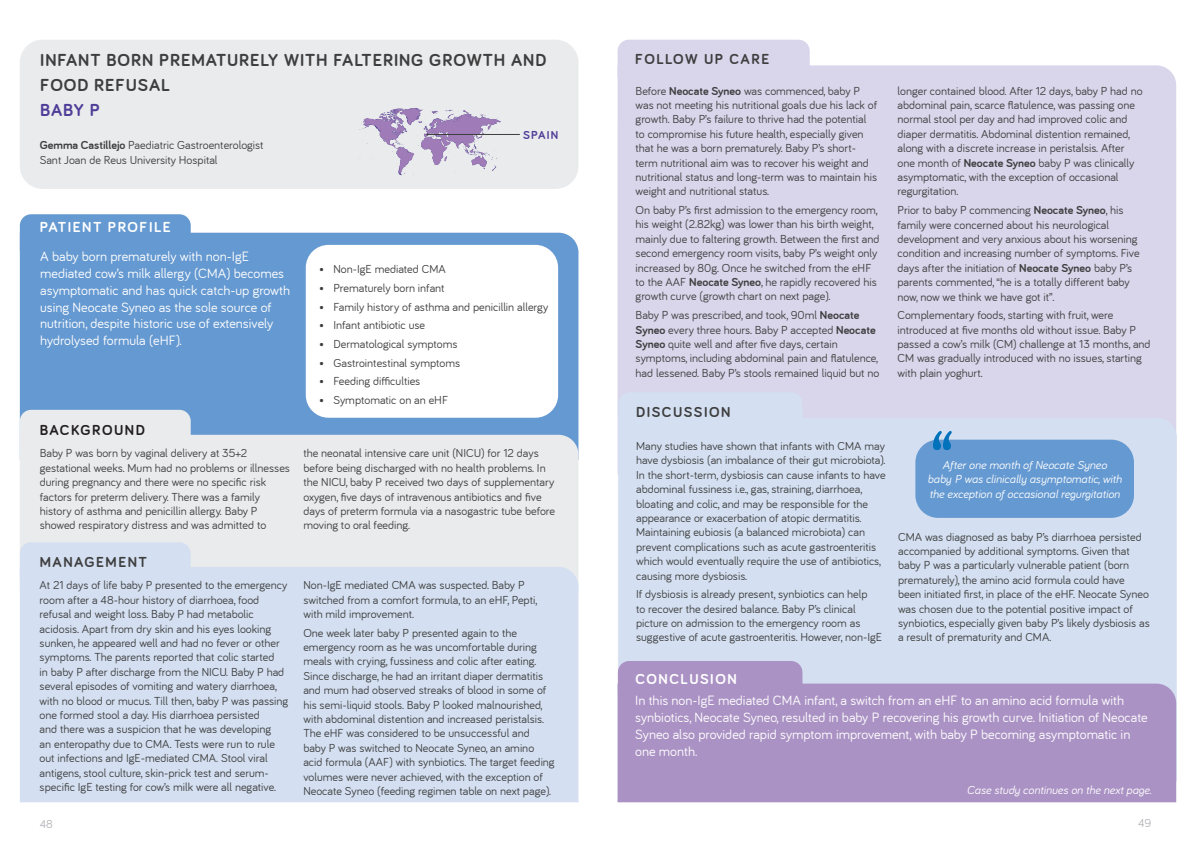
<style>
.page{position:relative;width:1191px;height:842px;background:#fff}
.page>*{position:absolute;margin:0;border:0;box-sizing:border-box;transform-origin:0 0}
.t1{font:700 18px/25px "Bariol";letter-spacing:.05em;color:#3e3e3f}
.t2{font:700 18px "Bariol";color:#4f3d99}
.t3{font:700 15px "Bariol";letter-spacing:.1em;color:#3e3e3f}
.t4{font:700 15px "Bariol";letter-spacing:.1em;color:#fff}
.t5{font:700 15px "Bariol";letter-spacing:.1em;color:#231f20}
.t6{font:14px/16.8px "Bariol";color:#fff}
.t7{font:12px/14.4px "Bariol";color:#3e3e3f}
.t8{font:italic 12px/14.4px "Bariol";color:#fff;text-align:center}
.t9{font:700 12px "Bariol";letter-spacing:.1em;color:#4f3d99}
.t10{font:12px "Bariol";color:#b2b3b7}
.s1{font-weight:700}
</style>
<div class="page">
<div style="left:617px;top:65px;width:559px;height:409px;background:#d9d5ea"></div>
<div style="left:20px;top:233px;width:558px;height:202px;background:#6599d1"></div>
<div style="left:618px;top:418px;width:558px;height:266px;background:#d4e0f1"></div>
<div style="left:617px;top:684px;width:559px;height:118px;background:#ab92c4"></div>
<div style="left:20px;top:435px;width:558px;height:132px;background:#eaebec"></div>
<div style="left:20px;top:410px;width:171px;height:38px;background:#eaebec"></div>
<div style="left:20px;top:214px;width:171px;height:37px;background:#6599d1"></div>
<div style="left:20px;top:567px;width:558px;height:235px;background:#d4e0f1"></div>
<div style="left:20px;top:542px;width:171px;height:38px;background:#d4e0f1"></div>
<div style="left:618px;top:392px;width:184px;height:38px;background:#d4e0f1"></div>
<div style="left:618px;top:661px;width:184px;height:33px;background:#ab92c4"></div>
<div style="left:915px;top:440px;width:219px;height:78px;background:#6599d1;border-radius:23px"></div>
<div style="left:306px;top:245px;width:252px;height:173px;background:#fff;border-radius:23px"></div>
<div style="left:617px;top:40px;width:192px;height:37px;background:#d9d5ea"></div>
<div style="left:20px;top:40px;width:558px;height:149px;background:#eaebec;border-radius:23px"></div>
<img style="left:358px;top:108px;width:143px;height:68px">
<hr style="left:427px;top:134px;width:92px;height:1px;background:#3e3e3f">
<svg style="left:933px;top:431px;width:18px;height:19px"></svg>
<h1 class="t1" style="left:40px;top:48px;width:508px">INFANT BORN PREMATURELY WITH FALTERING GROWTH AND<br>FOOD REFUSAL</h1>
<h1 class="t2" style="left:40px;top:100px;width:61px">BABY P</h1>
<p class="t7" style="left:40px;top:138px;width:225px"><span class="s1">Gemma Castillejo</span> Paediatric Gastroenterologist<br>Sant Joan de Reus University Hospital</p>
<p class="t9" style="left:523px;top:128px;width:37px">SPAIN</p>
<p class="t4" style="left:40px;top:219px;width:132px">PATIENT PROFILE</p>
<p class="t6" style="left:40px;top:248px;width:251px">A baby born prematurely with non-IgE mediated cow’s milk allergy (CMA) becomes asymptomatic and has quick catch-up growth using Neocate Syneo as the sole source of nutrition, despite historic use of extensively hydrolysed formula (eHF).</p>
<p class="t5" style="left:40px;top:421px;width:107px">BACKGROUND</p>
<p class="t7" style="left:40px;top:446px;width:252px">Baby P was born by vaginal delivery at 35+2 gestational weeks. Mum had no problems or illnesses during pregnancy and there were no specific risk factors for preterm delivery. There was a family history of asthma and penicillin allergy. Baby P showed respiratory distress and was admitted to</p>
<p class="t3" style="left:40px;top:553px;width:109px">MANAGEMENT</p>
<p class="t7" style="left:40px;top:578px;width:250px">At 21 days of life baby P presented to the emergency room after a 48-hour history of diarrhoea, food refusal and weight loss. Baby P had metabolic acidosis. Apart from dry skin and his eyes looking sunken, he appeared well and had no fever or other symptoms. The parents reported that colic started<br>in baby P after discharge from the NICU. Baby P had several episodes of vomiting and watery diarrhoea, with no blood or mucus. Till then, baby P was passing one formed stool a day. His diarrhoea persisted<br>and there was a suspicion that he was developing<br>an enteropathy due to CMA. Tests were run to rule out infections and IgE-mediated CMA. Stool viral antigens, stool culture, skin-prick test and serum&shy;specific IgE testing for cow’s milk were all negative.</p>
<p class="t7" style="left:319px;top:262px;width:128px">• Non-IgE mediated CMA</p>
<p class="t7" style="left:319px;top:281px;width:127px">• Prematurely born infant</p>
<p class="t7" style="left:319px;top:299px;width:231px">• Family history of asthma and penicillin allergy</p>
<p class="t7" style="left:319px;top:318px;width:107px">• Infant antibiotic use</p>
<p class="t7" style="left:319px;top:337px;width:140px">• Dermatological symptoms</p>
<p class="t7" style="left:319px;top:355px;width:142px">• Gastrointestinal symptoms</p>
<p class="t7" style="left:319px;top:374px;width:103px">• Feeding difficulties</p>
<p class="t7" style="left:319px;top:393px;width:130px">• Symptomatic on an eHF</p>
<p class="t7" style="left:303px;top:446px;width:253px">the neonatal intensive care unit (NICU) for 12 days before being discharged with no health problems. In the NICU, baby P received two days of supplementary oxygen, five days of intravenous antibiotics and five days of preterm formula via a nasogastric tube before moving to oral feeding.</p>
<p class="t7" style="left:303px;top:578px;width:235px">Non-IgE mediated CMA was suspected. Baby P switched from a comfort formula, to an eHF, Pepti, with mild improvement.</p>
<p class="t7" style="left:303px;top:625px;width:253px">One week later baby P presented again to the emergency room as he was uncomfortable during meals with crying, fussiness and colic after eating.<br>Since discharge, he had an irritant diaper dermatitis and mum had observed streaks of blood in some of his semi-liquid stools. Baby P looked malnourished, with abdominal distention and increased peristalsis.<br>The eHF was considered to be unsuccessful and baby P was switched to Neocate Syneo, an amino acid formula (AAF) with synbiotics. The target feeding volumes were never achieved, with the exception of Neocate Syneo (feeding regimen table on next page).</p>
<p class="t3" style="left:635px;top:51px;width:135px">FOLLOW UP CARE</p>
<p class="t7" style="left:635px;top:83px;width:243px">Before <span class="s1">Neocate Syneo</span> was commenced, baby P was not meeting his nutritional goals due his lack of growth. Baby P’s failure to thrive had the potential to compromise his future health, especially given that he was a born prematurely. Baby P’s short&shy;term nutritional aim was to recover his weight and nutritional status and long-term was to maintain his weight and nutritional status.</p>
<p class="t7" style="left:635px;top:203px;width:245px">On baby P’s first admission to the emergency room, his weight (2.82kg) was lower than his birth weight, mainly due to faltering growth. Between the first and second emergency room visits, baby P’s weight only increased by 80g. Once he switched from the eHF to the AAF <span class="s1">Neocate Syneo</span>, he rapidly recovered his growth curve (growth chart on next page).</p>
<p class="t7" style="left:635px;top:308px;width:245px">Baby P was prescribed, and took, 90ml <span class="s1">Neocate Syneo</span> every three hours. Baby P accepted <span class="s1">Neocate Syneo</span> quite well and after five days, certain symptoms, including abdominal pain and flatulence, had lessened. Baby P’s stools remained liquid but no</p>
<p class="t3" style="left:636px;top:404px;width:96px">DISCUSSION</p>
<p class="t7" style="left:636px;top:439px;width:251px">Many studies have shown that infants with CMA may have dysbiosis (an imbalance of their gut microbiota).<br>In the short-term, dysbiosis can cause infants to have abdominal fussiness i.e., gas, straining, diarrhoea, bloating and colic, and may be responsible for the appearance or exacerbation of atopic dermatitis.<br>Maintaining eubiosis (a balanced microbiota) can prevent complications such as acute gastroenteritis which would eventually require the use of antibiotics, causing more dysbiosis.</p>
<p class="t7" style="left:636px;top:587px;width:247px">If dysbiosis is already present, synbiotics can help<br>to recover the desired balance. Baby P’s clinical picture on admission to the emergency room as suggestive of acute gastroenteritis. However, non-IgE</p>
<p class="t4" style="left:635px;top:670px;width:103px">CONCLUSION</p>
<p class="t7" style="left:897px;top:83px;width:247px">longer contained blood. After 12 days, baby P had no abdominal pain, scarce flatulence, was passing one normal stool per day and had improved colic and diaper dermatitis. Abdominal distention remained, along with a discrete increase in peristalsis. After one month of <span class="s1">Neocate Syneo</span> baby P was clinically asymptomatic, with the exception of occasional regurgitation.</p>
<p class="t7" style="left:897px;top:203px;width:244px">Prior to baby P commencing <span class="s1">Neocate Syneo</span>, his family were concerned about his neurological development and very anxious about his worsening condition and increasing number of symptoms. Five days after the initiation of <span class="s1">Neocate Syneo</span> baby P’s parents commented, “he is a totally different baby now, now we think we have got it”.</p>
<p class="t7" style="left:897px;top:308px;width:255px">Complementary foods, starting with fruit, were introduced at five months old without issue. Baby P passed a cow’s milk (CM) challenge at 13 months, and CM was gradually introduced with no issues, starting with plain yoghurt.</p>
<p class="t8" style="left:927px;top:458px;width:196px">After one month of Neocate Syneo<br>baby P was clinically asymptomatic, with the exception of occasional regurgitation</p>
<p class="t7" style="left:898px;top:529px;width:253px">CMA was diagnosed as baby P’s diarrhoea persisted accompanied by additional symptoms. Given that baby P was a particularly vulnerable patient (born prematurely), the amino acid formula could have been initiated first, in place of the eHF. Neocate Syneo was chosen due to the potential positive impact of synbiotics, especially given baby P’s likely dysbiosis as a result of prematurity and CMA.</p>
<p class="t6" style="left:635px;top:692px;width:514px">In this non-IgE mediated CMA infant, a switch from an eHF to an amino acid formula with synbiotics, Neocate Syneo, resulted in baby P recovering his growth curve. Initiation of Neocate Syneo also provided rapid symptom improvement, with baby P becoming asymptomatic in one month.</p>
<p class="t8" style="left:967px;top:783px;width:186px">Case study continues on the next page.</p>
<p class="t10" style="left:40px;top:817px;width:15px">48</p>
<p class="t10" style="left:1138px;top:816px;width:15px">49</p>
</div>
